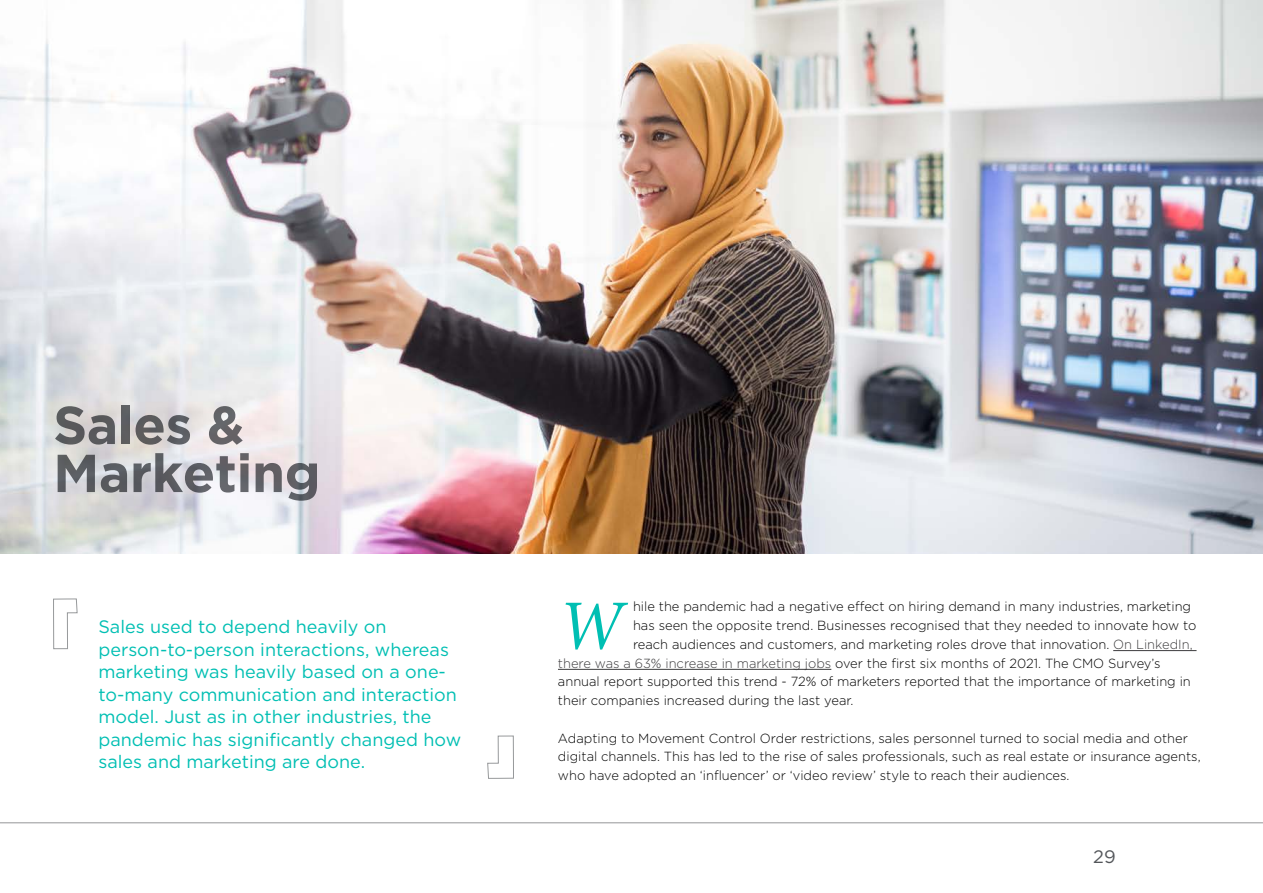
<style>
.page{position:relative;width:1263px;height:893px;background:#fff}
.page>*{position:absolute;margin:0;border:0;box-sizing:border-box;transform-origin:0 0}
.t1{font:italic 70.95px "Minion Pro";color:#00bfb3}
.t2{font:700 53.25px/48px "Gotham";letter-spacing:-.01em;color:#53565a}
.t3{font:18px/22.5px "Gotham";color:#00bfb3}
.t4{font:18px "Gotham";color:#53565a}
.t5{font:300 13.2px/18.8px "Gotham";color:#000}
.s1{color:#3d3c3e}
</style>
<div class="page">
<img style="left:0;top:0;width:1263px;height:554px">
<hr style="left:1113px;top:650px;width:83px;height:1px;background:#3d3c3e">
<hr style="left:558px;top:669px;width:273px;height:1px;background:#3d3c3e">
<svg style="left:487px;top:735px;width:27px;height:44px"></svg>
<svg style="left:53px;top:598px;width:25px;height:51px"></svg>
<hr style="left:0;top:822px;width:1263px;height:1px;background:#6d6e71">
<h2 class="t2" style="left:53px;top:400px;width:269px">Sales &amp;<br>Marketing</h2>
<p class="t3" style="left:98px;top:615px;width:364px">Sales used to depend heavily on person-to-person interactions, whereas marketing was heavily based on a one&shy;to-many communication and interaction model. Just as in other industries, the pandemic has significantly changed how sales and marketing are done.</p>
<h1 class="t1" style="left:558px;top:578px;width:68px">W</h1>
<p class="t5" style="left:633px;top:597px;width:560px">hile the pandemic had a negative effect on hiring demand in many industries, marketing</p>
<p class="t5" style="left:633px;top:616px;width:565px">has seen the opposite trend. Businesses recognised that they needed to innovate how to</p>
<p class="t5" style="left:633px;top:635px;width:561px">reach audiences and customers, and marketing roles drove that innovation. <span class="s1">On LinkedIn,</span></p>
<p class="t5" style="left:558px;top:653px;width:604px"><span class="s1">there was a 63% increase in marketing jobs</span> over the first six months of 2021. The CMO Survey’s</p>
<p class="t5" style="left:558px;top:672px;width:634px">annual report supported this trend - 72% of marketers reported that the importance of marketing in</p>
<p class="t5" style="left:558px;top:691px;width:297px">their companies increased during the last year.</p>
<p class="t5" style="left:558px;top:728px;width:644px">Adapting to Movement Control Order restrictions, sales personnel turned to social media and other digital channels. This has led to the rise of sales professionals, such as real estate or insurance agents, who have adopted an ‘influencer’ or ‘video review’ style to reach their audiences.</p>
<h3 class="t4" style="left:1093px;top:847px;width:24px">29</h3>
</div>
